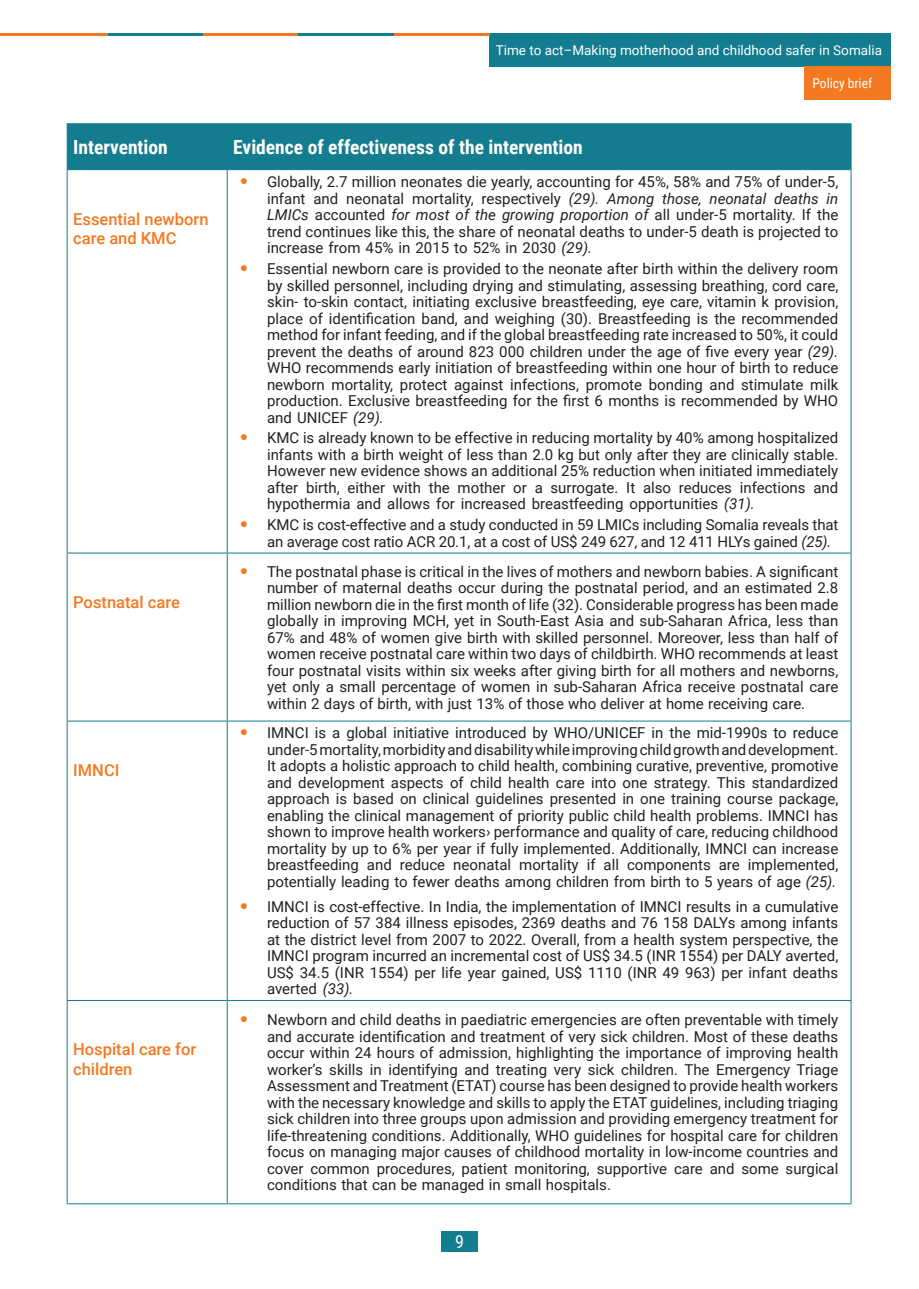
<style>
.page{position:relative;width:919px;height:1289px;background:#fff}
.page>*{position:absolute;margin:0;border:0;box-sizing:border-box;transform-origin:0 0}
.Table_title{font:700 19.5px "Roboto Condensed";color:#fff}
.t1{font:18px "Roboto Condensed";color:#fff}
.table{font:500 16.5px/19.8px "Roboto";color:#f47921}
.t2{font:15px/16.5px "Roboto";color:#231f20;text-align:justify}
.t3{font:13.5px "Roboto";color:#fff}
.t4{font:13.5px "Roboto Condensed";color:#fff}
.s1{font-family:"Myriad Pro";font-weight:700;font-size:22.5px;color:#f47921}
.s2{font-style:italic}
</style>
<div class="page">
<div style="left:441px;top:1230px;width:36px;height:21px;background:#147c8f"></div>
<div style="left:489px;top:34px;width:401px;height:33px;background:#147c8f"></div>
<div style="left:804px;top:67px;width:86px;height:33px;background:#f47921"></div>
<hr style="left:13px;top:34px;width:95px;height:2px;background:#f47921">
<hr style="left:108px;top:34px;width:95px;height:2px;background:#147c8f">
<hr style="left:203px;top:34px;width:95px;height:2px;background:#f47921">
<hr style="left:298px;top:34px;width:96px;height:2px;background:#147c8f">
<svg style="left:0;top:34px;width:13px;height:2px"></svg>
<hr style="left:394px;top:34px;width:95px;height:2px;background:#f47921">
<div style="left:68px;top:124px;width:782px;height:45px;background:#147c8f"></div>
<hr style="left:67px;top:123px;width:160px;height:1px;background:#147c8f">
<hr style="left:67px;top:124px;width:1px;height:45px;background:#147c8f">
<hr style="left:227px;top:123px;width:624px;height:1px;background:#147c8f">
<hr style="left:227px;top:124px;width:1px;height:45px;background:#147c8f">
<hr style="left:850px;top:124px;width:1px;height:45px;background:#147c8f">
<hr style="left:67px;top:169px;width:160px;height:1px;background:#147c8f">
<hr style="left:227px;top:169px;width:624px;height:1px;background:#147c8f">
<hr style="left:67px;top:170px;width:1px;height:382px;background:#147c8f">
<hr style="left:227px;top:170px;width:1px;height:382px;background:#147c8f">
<hr style="left:850px;top:170px;width:1px;height:382px;background:#147c8f">
<hr style="left:67px;top:552px;width:160px;height:1px;background:#147c8f">
<hr style="left:67px;top:553px;width:1px;height:167px;background:#147c8f">
<hr style="left:227px;top:552px;width:624px;height:1px;background:#147c8f">
<hr style="left:227px;top:553px;width:1px;height:167px;background:#147c8f">
<hr style="left:850px;top:553px;width:1px;height:167px;background:#147c8f">
<hr style="left:67px;top:720px;width:160px;height:1px;background:#147c8f">
<hr style="left:67px;top:721px;width:1px;height:279px;background:#147c8f">
<hr style="left:227px;top:720px;width:624px;height:1px;background:#147c8f">
<hr style="left:227px;top:721px;width:1px;height:279px;background:#147c8f">
<hr style="left:850px;top:721px;width:1px;height:279px;background:#147c8f">
<hr style="left:67px;top:1000px;width:160px;height:1px;background:#147c8f">
<hr style="left:67px;top:1000px;width:1px;height:203px;background:#147c8f">
<hr style="left:227px;top:1000px;width:624px;height:1px;background:#147c8f">
<hr style="left:227px;top:1000px;width:1px;height:203px;background:#147c8f">
<hr style="left:850px;top:1000px;width:1px;height:203px;background:#147c8f">
<hr style="left:67px;top:1203px;width:160px;height:1px;background:#147c8f">
<hr style="left:227px;top:1203px;width:624px;height:1px;background:#147c8f">
<p class="t3" style="left:495px;top:40px;width:388px">Time to act–Making motherhood and childhood safer in Somalia</p>
<p class="Table_title" style="left:73px;top:133px;width:96px">Intervention</p>
<p class="Table_title" style="left:233px;top:133px;width:351px">Evidence of effectiveness of the intervention</p>
<p class="t4" style="left:812px;top:74px;width:61px">Policy brief</p>
<p class="table" style="left:73px;top:208px;width:137px">Essential newborn</p>
<p class="table" style="left:73px;top:228px;width:105px">care and KMC</p>
<p class="table" style="left:73px;top:591px;width:108px">Postnatal care</p>
<p class="table" style="left:73px;top:759px;width:48px">IMNCI</p>
<p class="table" style="left:73px;top:1038px;width:125px">Hospital care for children</p>
<p class="t2" style="left:267px;top:173px;width:572px;text-indent:-27px"><span class="s1">•</span> Globally, 2.7 million neonates die yearly, accounting for 45%, 58% and 75% of under-5, infant and neonatal mortality, respectively <span class="s2">(29). Among those, neonatal deaths in LMICs</span> accounted <span class="s2">for most of the growing proportion of</span> all under-5 mortality. If the trend continues like this, the share of neonatal deaths to under-5 death is projected to increase from 45% in 2015 to 52% in 2030 <span class="s2">(29).</span></p>
<p class="t2" style="left:267px;top:260px;width:572px;text-indent:-27px"><span class="s1">•</span> Essential newborn care is provided to the neonate after birth within the delivery room by skilled personnel, including drying and stimulating, assessing breathing, cord care, skin- to-skin contact, initiating exclusive breastfeeding, eye care, vitamin k provision, place of identification band, and weighing (30). Breastfeeding is the recommended method for infant feeding, and if the global breastfeeding rate increased to 50%, it could prevent the deaths of around 823 000 children under the age of five every year <span class="s2">(29).<br></span>WHO recommends early initiation of breastfeeding within one hour of birth to reduce newborn mortality, protect against infections, promote bonding and stimulate milk production. Exclusive breastfeeding for the first 6 months is recommended by WHO and UNICEF <span class="s2">(29).</span></p>
<p class="t2" style="left:267px;top:429px;width:572px;text-indent:-27px"><span class="s1">•</span> KMC is already known to be effective in reducing mortality by 40% among hospitalized infants with a birth weight of less than 2.0 kg but only after they are clinically stable.<br>However new evidence shows an additional 25% reduction when initiated immediately after birth, either with the mother or a surrogate. It also reduces infections and hypothermia and allows for increased breastfeeding opportunities <span class="s2">(31).</span></p>
<p class="t2" style="left:267px;top:516px;width:573px;text-indent:-27px"><span class="s1">•</span> KMC is cost-effective and a study conducted in 59 LMICs including Somalia reveals that an average cost ratio ACR 20.1, at a cost of US$ 249 627, and 12 411 HLYs gained <span class="s2">(25).</span></p>
<p class="t2" style="left:267px;top:562px;width:572px;text-indent:-27px"><span class="s1">•</span> The postnatal phase is critical in the lives of mothers and newborn babies. A significant number of maternal deaths occur during the postnatal period, and an estimated 2.8 million newborn die in the first month of life (32). Considerable progress has been made globally in improving MCH, yet in South-East Asia and sub-Saharan Africa, less than 67% and 48% of women give birth with skilled personnel. Moreover, less than half of women receive postnatal care within two days of childbirth. WHO recommends at least four postnatal visits within six weeks after giving birth for all mothers and newborns, yet only a small percentage of women in sub-Saharan Africa receive postnatal care within 2 days of birth, with just 13% of those who deliver at home receiving care.</p>
<p class="t2" style="left:267px;top:724px;width:572px;text-indent:-27px"><span class="s1">•</span> IMNCI is a global initiative introduced by WHO/UNICEF in the mid-1990s to reduce under-5 mortality, morbidity and disability while improving child growth and development.<br>It adopts a holistic approach to child health, combining curative, preventive, promotive and development aspects of child health care into one strategy. This standardized approach is based on clinical guidelines presented in one training course package, enabling the clinical management of priority public child health problems. IMNCI has shown to improve health workers› performance and quality of care, reducing childhood mortality by up to 6% per year if fully implemented. Additionally, IMNCI can increase breastfeeding and reduce neonatal mortality if all components are implemented, potentially leading to fewer deaths among children from birth to 5 years of age <span class="s2">(25).</span></p>
<p class="t2" style="left:267px;top:897px;width:572px;text-indent:-27px"><span class="s1">•</span> IMNCI is cost-effective. In India, the implementation of IMNCI results in a cumulative reduction of 57 384 illness episodes, 2369 deaths and 76 158 DALYs among infants at the district level from 2007 to 2022. Overall, from a health system perspective, the IMNCI program incurred an incremental cost of US$ 34.5 (INR 1554) per DALY averted, US$ 34.5 (INR 1554) per life year gained, US$ 1110 (INR 49 963) per infant deaths averted <span class="s2">(33).</span></p>
<p class="t2" style="left:267px;top:1011px;width:572px;text-indent:-27px"><span class="s1">•</span> Newborn and child deaths in paediatric emergencies are often preventable with timely and accurate identification and treatment of very sick children. Most of these deaths occur within 24 hours of admission, highlighting the importance of improving health workerʼs skills in identifying and treating very sick children. The Emergency Triage Assessment and Treatment (ETAT) course has been designed to provide health workers with the necessary knowledge and skills to apply the ETAT guidelines, including triaging sick children into three groups upon admission and providing emergency treatment for life-threatening conditions. Additionally, WHO guidelines for hospital care for children focus on managing major causes of childhood mortality in low-income countries and cover common procedures, patient monitoring, supportive care and some surgical conditions that can be managed in small hospitals.</p>
<p class="t1" style="left:455px;top:1228px;width:10px">9</p>
</div>
